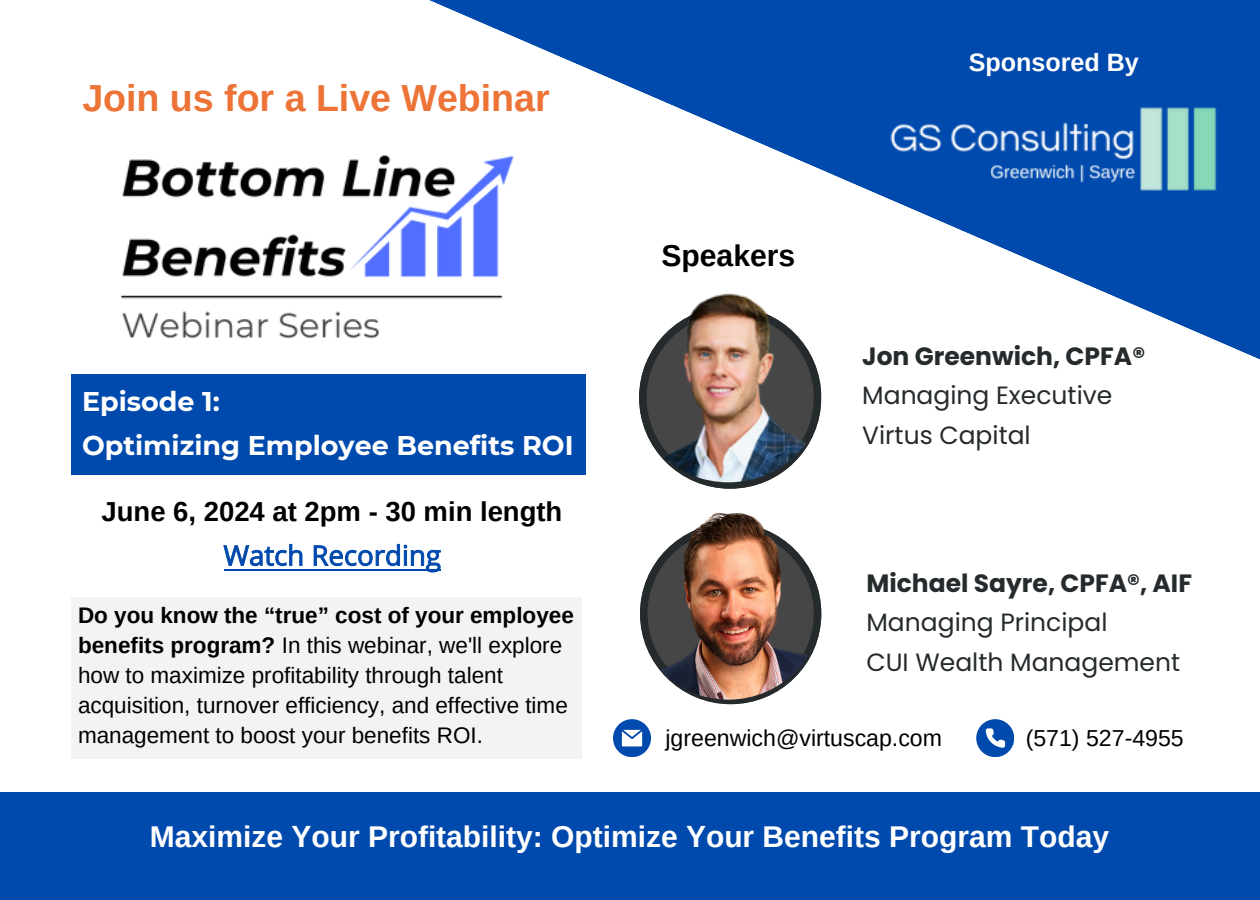
<style>
.page{position:relative;width:1260px;height:900px;background:#fff}
.page>*{position:absolute;margin:0;border:0;box-sizing:border-box;transform-origin:0 0}
.t1{font:700 37.5px "Arimo";color:#ed7337}
.t2{font:700 30px "Arimo";color:#fff}
.t3{font:700 30px "Arimo";color:#000}
.t4{font:700 27.5px/44.2px "Arimo";color:#000;text-align:center}
.t5{font:700 27px/43px "Montserrat";color:#fff}
.t6{font:25px/39.5px "Poppins";color:#252a2d}
.t7{font:700 25px "Arimo";color:#fff}
.t8{font:23px "Arimo";color:#000}
.t9{font:22.5px/30px "Arimo";color:#000}
.s1{font-family:"Open Sans";font-weight:400;color:#004aad}
.s2{font-weight:700}
</style>
<div class="page">
<svg style="left:429px;top:0;width:831px;height:489px"></svg>
<div style="left:0;top:792px;width:1260px;height:108px;background:#004aad"></div>
<div style="left:71px;top:597px;width:511px;height:162px;background:#f4f2f2"></div>
<img style="left:121px;top:123px;width:417px;height:251px">
<img style="left:810px;top:39px;width:450px;height:216px">
<svg style="left:613px;top:719px;width:38px;height:38px"></svg>
<svg style="left:976px;top:719px;width:38px;height:38px"></svg>
<div style="left:71px;top:374px;width:515px;height:101px;background:#004aad"></div>
<svg style="left:639px;top:307px;width:182px;height:181px"></svg>
<img style="left:631px;top:288px;width:195px;height:194px;border-radius:50%">
<svg style="left:660px;top:627px;width:161px;height:77px"></svg>
<img style="left:634px;top:510px;width:189px;height:190px;border-radius:50%">
<hr style="left:224px;top:569px;width:217px;height:2px;background:#004aad">
<h2 class="t1" style="left:82px;top:77px;width:469px">Join us for a Live Webinar</h2>
<h4 class="t5" style="left:82px;top:380px;width:493px">Episode 1:<br>Optimizing Employee Benefits ROI</h4>
<p class="t4" style="left:102px;top:489px;width:462px">June 6, 2024 at 2pm - 30 min length<br><span class="s1">Watch Recording</span></p>
<p class="t9" style="left:78px;top:601px;width:497px"><span class="s2">Do you know the “true” cost of your employee benefits program?</span> In this webinar, we'll explore how to maximize profitability through talent acquisition, turnover efficiency, and effective time management to boost your benefits ROI.</p>
<h5 class="t3" style="left:662px;top:239px;width:135px">Speakers</h5>
<p class="t7" style="left:969px;top:48px;width:171px">Sponsored By</p>
<p class="t6" style="left:862px;top:336px;width:284px"><span class="s2">Jon Greenwich, CPFA®<br></span>Managing Executive<br>Virtus Capital</p>
<p class="t6" style="left:866px;top:564px;width:327px"><span class="s2">Michael Sayre, CPFA®, AIF<br></span>Managing Principal<br>CUI Wealth Management</p>
<p class="t8" style="left:666px;top:725px;width:278px">jgreenwich@virtuscap.com</p>
<h5 class="t8" style="left:1026px;top:725px;width:160px">(571) 527-4955</h5>
<p class="t2" style="left:150px;top:820px;width:961px">Maximize Your Profitability: Optimize Your Benefits Program Today</p>
</div>
